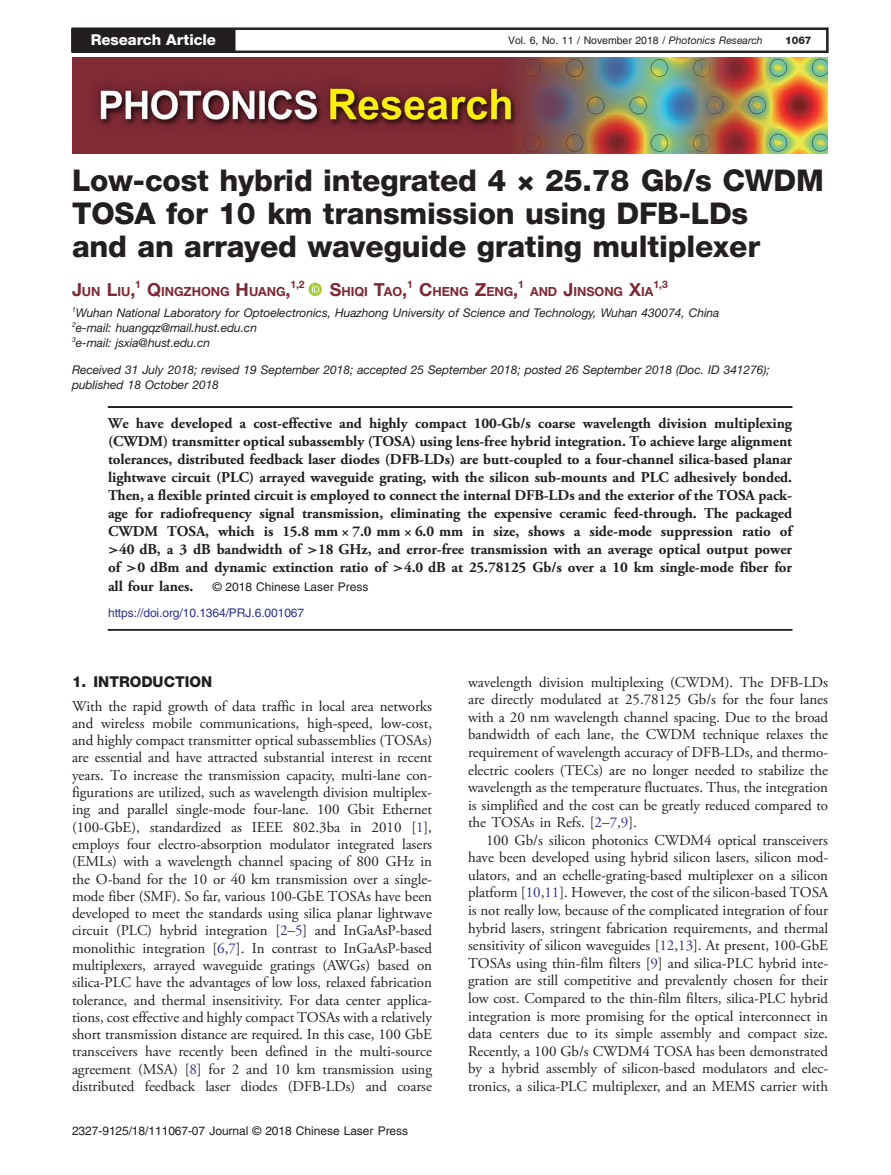
<style>
.page{position:relative;width:891px;height:1175px;background:#fff}
.page>*{position:absolute;margin:0;border:0;box-sizing:border-box;transform-origin:0 0}
.t1{font:30px/33px "Adv O Tfbba 3 ace.B";color:#231f20}
.t2{font:15px/17.2px "Adv OT635 f 2 c 37";color:#231f20;text-align:justify}
.t3{font:15px/18px "Adv OT97231 e 80.B";color:#231f20;text-align:justify}
.t4{font:15px "Adv O Tfbba 3 ace.B";color:#fff}
.t5{font:15px "Adv O Tfbba 3 ace.B";color:#231f20}
.t6{font:12.6px "Adv OT34 fe 1490.B";color:#7f2835}
.t7{font:12px/15px "Adv TT5 e 880 a 50.I";color:#231f20}
.t8{font:12px "Adv T Tc 31 abc 20";color:#231f20}
.t9{font:12px "Adv T Tc 31 abc 20";color:#2e3092}
.t10{font:10.5px "Adv T Tc 31 abc 20";color:#231f20}
.t11{font:10.5px "Adv O Tfbba 3 ace.B";color:#231f20}
.t12{font:10.35px "Adv OT34 fe 1490.B";color:#7f2835}
.s1{font-family:"Adv TT5 e 880 a 50.I"}
.s2{font-size:18px}
.s3{font-family:"Adv TT02 daf 29 d.B"}
.s4{font-family:"Adv P3 DD108"}
.s5{color:#2e3092}
.s6{font-family:"Adv TT8608 a 8 d 1"}
</style>
<div class="page">
<svg style="left:308px;top:283px;width:14px;height:13px"></svg>
<svg style="left:312px;top:285px;width:7px;height:7px"></svg>
<div style="left:108px;top:406px;width:684px;height:1px;background:#231f20;border:1px solid #231f20"></div>
<hr style="left:108px;top:629px;width:684px;height:1px;background:#231f20">
<img style="left:72px;top:57px;width:756px;height:97px">
<svg style="left:71px;top:27px;width:758px;height:26px"></svg>
<div style="left:72px;top:29px;width:163px;height:22px;background:#231f20"></div>
<p class="t4" style="left:91px;top:35px;width:127px">Research Article</p>
<p class="t10" style="left:508px;top:36px;width:256px">Vol. 6, No. 11 / November 2018 / <span class="s1">Photonics Research</span></p>
<p class="t11" style="left:785px;top:36px;width:28px">1067</p>
<h1 class="t1" style="left:72px;top:166px;width:753px">Low-cost hybrid integrated 4 × 25.78 Gb/s CWDM<br>TOSA for 10 km transmission using DFB-LDs<br>and an arrayed waveguide grating multiplexer</h1>
<p class="t6" style="left:72px;top:284px;width:234px"><span class="s2">J</span>UN <span class="s2">L</span>IU<span class="s2">,</span><sup>1</sup> <span class="s2">Q</span>INGZHONG <span class="s2">H</span>UANG<span class="s2">,</span><sup>1,2</sup></p>
<p class="t6" style="left:330px;top:284px;width:196px"><span class="s2">S</span>HIQI <span class="s2">T</span>AO<span class="s2">,</span><sup>1</sup> <span class="s2">C</span>HENG <span class="s2">Z</span>ENG<span class="s2">,</span><sup>1</sup></p>
<p class="t6" style="left:530px;top:284px;width:125px">AND <span class="s2">J</span>INSONG <span class="s2">X</span>IA</p>
<p class="t12" style="left:654px;top:279px;width:16px">1,3</p>
<p class="t7" style="left:72px;top:306px;width:649px"><sup>1</sup>Wuhan National Laboratory for Optoelectronics, Huazhong University of Science and Technology, Wuhan 430074, China<br><sup>2</sup>e-mail: huangqz@mail.hust.edu.cn<br><sup>3</sup>e-mail: jsxia@hust.edu.cn</p>
<p class="t7" style="left:72px;top:363px;width:699px">Received 31 July 2018; revised 19 September 2018; accepted 25 September 2018; posted 26 September 2018 (Doc. ID 341276); published 18 October 2018</p>
<p class="t3" style="left:108px;top:416px;width:685px">We have developed a cost-effective and highly compact 100-Gb/s coarse wavelength division multiplexing (CWDM) transmitter optical subassembly (TOSA) using lens-free hybrid integration. To achieve large alignment tolerances, distributed feedback laser diodes (DFB-LDs) are butt-coupled to a four-channel silica-based planar lightwave circuit (PLC) arrayed waveguide grating, with the silicon sub-mounts and PLC adhesively bonded.<br>Then, a flexible printed circuit is employed to connect the internal DFB-LDs and the exterior of the TOSA pack&shy;age for radiofrequency signal transmission, eliminating the expensive ceramic feed-through. The packaged CWDM TOSA, which is <span class="s3">15</span>.<span class="s3">8 mm</span> × <span class="s3">7</span>.<span class="s3">0 mm</span> × <span class="s3">6</span>.<span class="s3">0 mm</span> in size, shows a side-mode suppression ratio of <span class="s4">&gt;</span><span class="s3">40 dB</span>, a 3 dB bandwidth of <span class="s4">&gt;</span><span class="s3">18 GHz</span>, and error-free transmission with an average optical output power of <span class="s4">&gt;</span><span class="s3">0 dBm</span> and dynamic extinction ratio of <span class="s4">&gt;</span><span class="s3">4</span>.<span class="s3">0 dB</span> at 25.78125 Gb/s over a 10 km single-mode fiber for all four lanes.</p>
<p class="t8" style="left:213px;top:582px;width:157px">© 2018 Chinese Laser Press</p>
<p class="t9" style="left:108px;top:609px;width:198px">https://doi.org/10.1364/PRJ.6.001067</p>
<p class="t5" style="left:72px;top:676px;width:142px">1. INTRODUCTION</p>
<p class="t2" style="left:72px;top:698px;width:362px">With the rapid growth of data traffic in local area networks and wireless mobile communications, high-speed, low-cost, and highly compact transmitter optical subassemblies (TOSAs) are essential and have attracted substantial interest in recent years. To increase the transmission capacity, multi-lane con&shy;figurations are utilized, such as wavelength division multiplex&shy;ing and parallel single-mode four-lane. 100 Gbit Ethernet (100-GbE), standardized as IEEE 802.3ba in 2010 [<span class="s5">1</span>], employs four electro-absorption modulator integrated lasers (EMLs) with a wavelength channel spacing of 800 GHz in the O-band for the 10 or 40 km transmission over a single&shy;mode fiber (SMF). So far, various 100-GbE TOSAs have been developed to meet the standards using silica planar lightwave circuit (PLC) hybrid integration [<span class="s5">2</span><span class="s6">–</span><span class="s5">5</span>] and InGaAsP-based monolithic integration [<span class="s5">6</span>,<span class="s5">7</span>]. In contrast to InGaAsP-based multiplexers, arrayed waveguide gratings (AWGs) based on silica-PLC have the advantages of low loss, relaxed fabrication tolerance, and thermal insensitivity. For data center applica&shy;tions, cost effective and highly compact TOSAs with a relatively short transmission distance are required. In this case, 100 GbE transceivers have recently been defined in the multi-source agreement (MSA) [<span class="s5">8</span>] for 2 and 10 km transmission using distributed feedback laser diodes (DFB-LDs) and coarse</p>
<p class="t8" style="left:72px;top:1125px;width:338px">2327-9125/18/111067-07 Journal © 2018 Chinese Laser Press</p>
<p class="t2" style="left:468px;top:674px;width:362px">wavelength division multiplexing (CWDM). The DFB-LDs are directly modulated at 25.78125 Gb/s for the four lanes with a 20 nm wavelength channel spacing. Due to the broad bandwidth of each lane, the CWDM technique relaxes the requirement of wavelength accuracy of DFB-LDs, and thermo&shy;electric coolers (TECs) are no longer needed to stabilize the wavelength as the temperature fluctuates. Thus, the integration is simplified and the cost can be greatly reduced compared to the TOSAs in Refs. [<span class="s5">2</span><span class="s6">–</span><span class="s5">7</span>,<span class="s5">9</span>].</p>
<p class="t2" style="left:468px;top:832px;width:361px;text-indent:18px">100 Gb/s silicon photonics CWDM4 optical transceivers have been developed using hybrid silicon lasers, silicon mod&shy;ulators, and an echelle-grating-based multiplexer on a silicon platform [<span class="s5">10</span>,<span class="s5">11</span>]. However, the cost of the silicon-based TOSA is not really low, because of the complicated integration of four hybrid lasers, stringent fabrication requirements, and thermal sensitivity of silicon waveguides [<span class="s5">12</span>,<span class="s5">13</span>]. At present, 100-GbE TOSAs using thin-film filters [<span class="s5">9</span>] and silica-PLC hybrid inte&shy;gration are still competitive and prevalently chosen for their low cost. Compared to the thin-film filters, silica-PLC hybrid integration is more promising for the optical interconnect in data centers due to its simple assembly and compact size.<br>Recently, a 100 Gb/s CWDM4 TOSA has been demonstrated by a hybrid assembly of silicon-based modulators and elec&shy;tronics, a silica-PLC multiplexer, and an MEMS carrier with</p>
</div>
